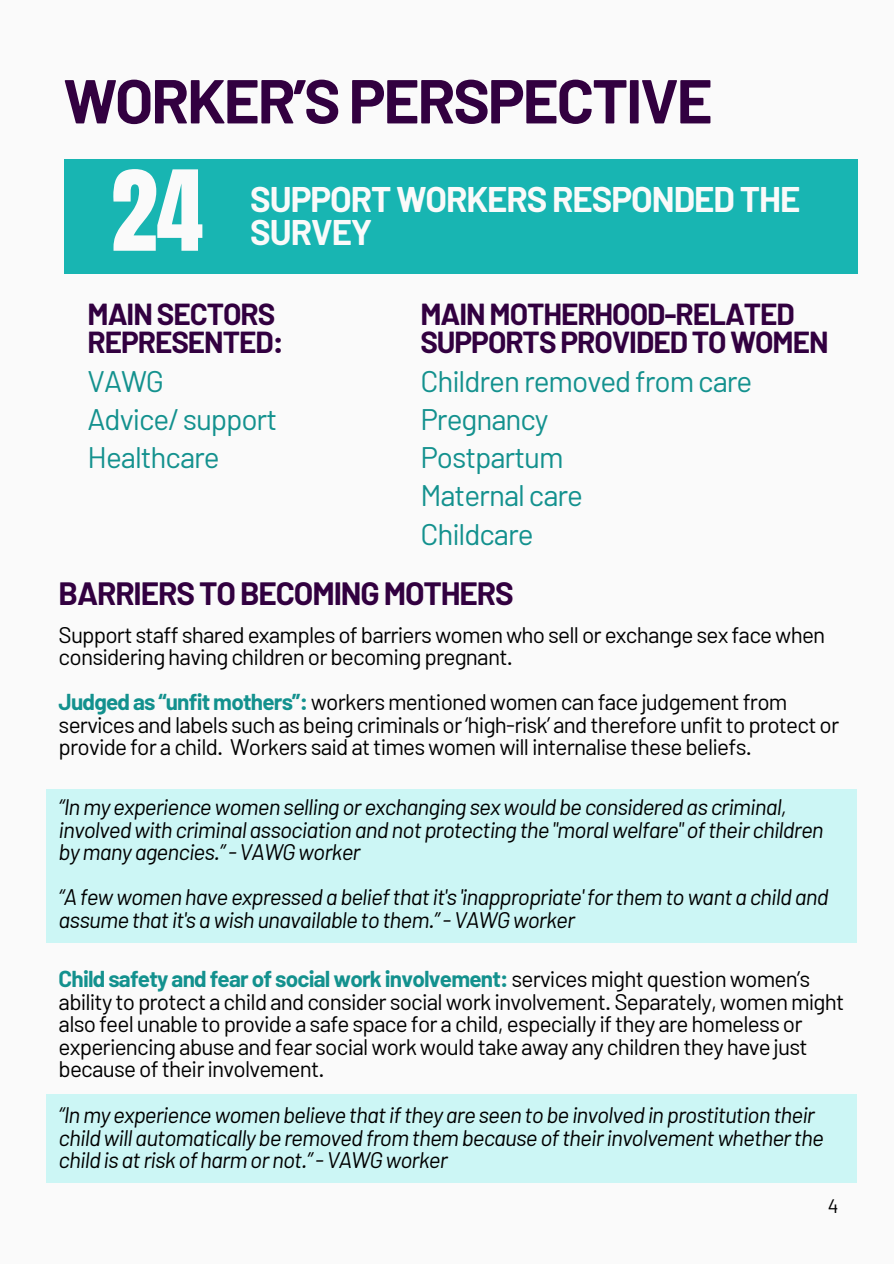
<style>
.page{position:relative;width:894px;height:1264px;background:#fff}
.page>*{position:absolute;margin:0;border:0;box-sizing:border-box;transform-origin:0 0}
.t1{font:94.65px "Anton";color:#fafafa}
.t2{font:700 61.8px "Barlow";letter-spacing:-.035em;color:#320040}
.t3{font:700 34.8px/33.8px "Barlow";letter-spacing:-.03em;color:#fafafa}
.t4{font:700 31.5px "Barlow";letter-spacing:-.035em;color:#320040}
.t5{font:29.7px/38.2px "Barlow";letter-spacing:-.035em;color:#13918e}
.t6{font:700 29.7px/28px "Barlow";letter-spacing:-.035em;color:#320040}
.t7{font:22.5px/22.5px "Barlow";letter-spacing:-.035em;color:#000}
.t8{font:italic 22.5px/22.5px "Barlow";letter-spacing:-.035em;color:#000}
.t9{font:19.5px "Barlow";color:#000}
.s1{font-weight:700;color:#13918e}
</style>
<div class="page">
<div style="left:0;top:0;width:893px;height:1263px;background:#fafafa"></div>
<div style="left:64px;top:159px;width:793px;height:115px;background:#18b5b2"></div>
<div style="left:46px;top:789px;width:811px;height:153px;background:#ccf6f5"></div>
<div style="left:46px;top:1094px;width:811px;height:88px;background:#ccf6f5"></div>
<h2 class="t2" style="left:64px;top:62px;width:650px">WORKER’S PERSPECTIVE</h2>
<h1 class="t1" style="left:111px;top:143px;width:94px">24</h1>
<p class="t3" style="left:250px;top:181px;width:551px">SUPPORT WORKERS RESPONDED THE<br>SURVEY</p>
<h3 class="t6" style="left:88px;top:299px;width:197px">MAIN SECTORS<br>REPRESENTED:</h3>
<h3 class="t5" style="left:88px;top:361px;width:191px">VAWG<br>Advice/ support<br>Healthcare</h3>
<h3 class="t6" style="left:420px;top:299px;width:409px">MAIN MOTHERHOOD-RELATED<br>SUPPORTS PROVIDED TO WOMEN</h3>
<h3 class="t5" style="left:420px;top:361px;width:333px">Children removed from care<br>Pregnancy<br>Postpartum<br>Maternal care<br>Childcare</h3>
<h3 class="t4" style="left:59px;top:573px;width:456px">BARRIERS TO BECOMING MOTHERS</h3>
<p class="t7" style="left:59px;top:622px;width:768px">Support staff shared examples of barriers women who sell or exchange sex face when considering having children or becoming pregnant.</p>
<p class="t7" style="left:59px;top:690px;width:782px"><span class="s1">Judged as “unfit mothers”:</span> workers mentioned women can face judgement from services and labels such as being criminals or ‘high-risk’ and therefore unfit to protect or provide for a child. Workers said at times women will internalise these beliefs.</p>
<p class="t8" style="left:59px;top:794px;width:766px">“In my experience women selling or exchanging sex would be considered as criminal, involved with criminal association and not protecting the "moral welfare" of their children by many agencies.” - VAWG worker</p>
<p class="t8" style="left:59px;top:884px;width:771px">“A few women have expressed a belief that it's 'inappropriate' for them to want a child and assume that it's a wish unavailable to them.” - VAWG worker</p>
<p class="t7" style="left:59px;top:966px;width:787px"><span class="s1">Child safety and fear of social work involvement:</span> services might question women’s ability to protect a child and consider social work involvement. Separately, women might also feel unable to provide a safe space for a child, especially if they are homeless or experiencing abuse and fear social work would take away any children they have just because of their involvement.</p>
<p class="t8" style="left:59px;top:1103px;width:766px">“In my experience women believe that if they are seen to be involved in prostitution their child will automatically be removed from them because of their involvement whether the child is at risk of harm or not.” - VAWG worker</p>
<p class="t9" style="left:827px;top:1193px;width:12px">4</p>
</div>
